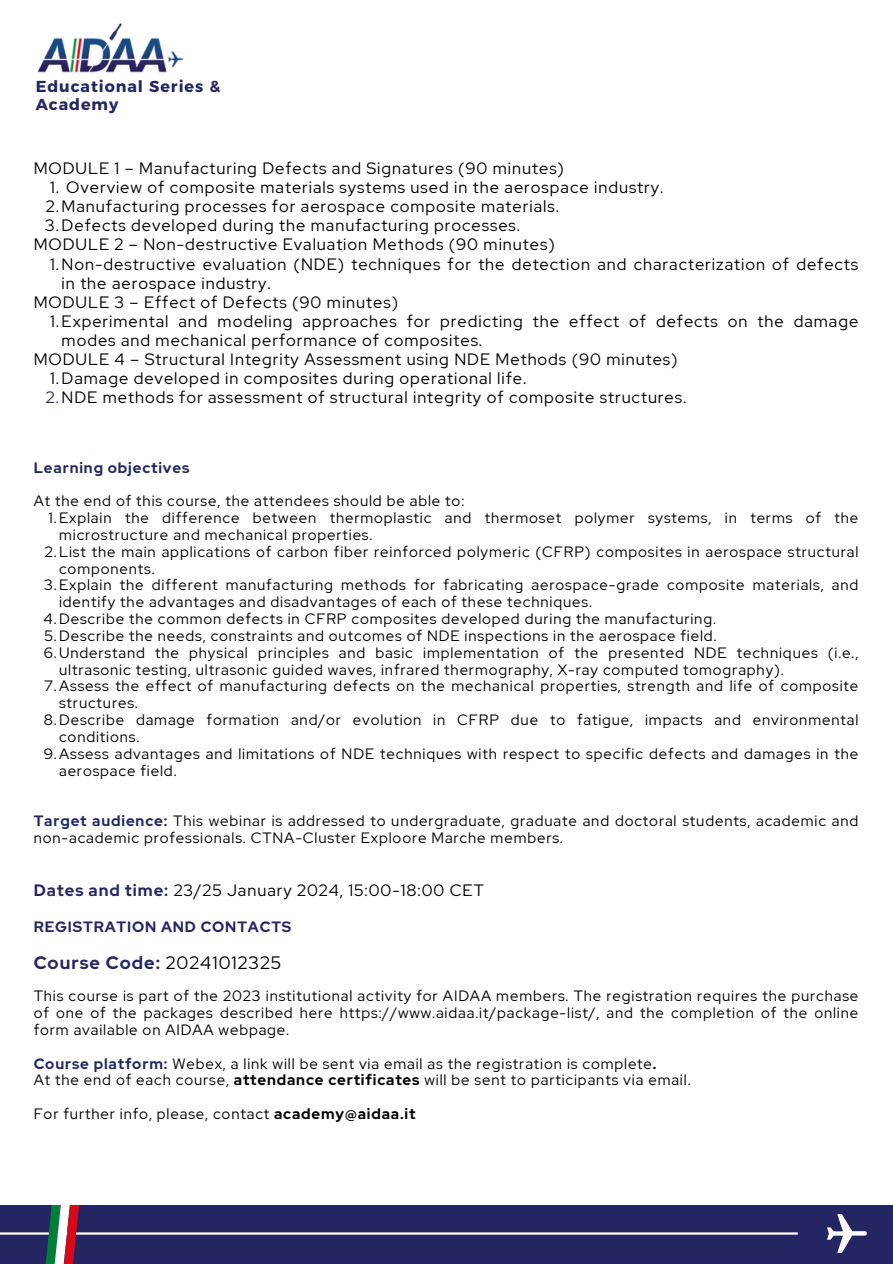
<style>
.page{position:relative;width:893px;height:1264px;background:#fff}
.page>*{position:absolute;margin:0;border:0;box-sizing:border-box;transform-origin:0 0}
.t1{font:700 18px "Red Hat Display";letter-spacing:.06em;color:#232662}
.t2{font:16.5px/19px "Red Hat Display";letter-spacing:.06em;color:#000}
.t3{font:700 15.9px/18px "Montserrat";letter-spacing:.055em;color:#232662}
.t4{font:15px/16.8px "Red Hat Display";letter-spacing:.06em;color:#000}
.t5{font:700 15px "Red Hat Display";letter-spacing:.06em;color:#232662}
.s1{color:#232662}
.s2{font-weight:700;color:#232662}
.s3{font-weight:400;color:#000}
.s4{font-weight:700}
</style>
<div class="page">
<img style="left:37px;top:23px;width:147px;height:50px">
<div style="left:0;top:1204px;width:892px;height:59px;background:#232662"></div>
<hr style="left:0;top:1232px;width:797px;height:2px;background:#fff">
<svg style="left:37px;top:1204px;width:49px;height:59px"></svg>
<svg style="left:827px;top:1214px;width:40px;height:38px"></svg>
<p class="t3" style="left:36px;top:76px;width:186px">Educational Series &amp;<br>Academy</p>
<p class="t2" style="left:34px;top:159px;width:532px">MODULE 1 – Manufacturing Defects and Signatures (90 minutes)</p>
<p class="t2" style="left:50px;top:178px;width:615px">1. Overview of composite materials systems used in the aerospace industry.</p>
<p class="t2" style="left:46px;top:197px;width:514px">2.Manufacturing processes for aerospace composite materials.</p>
<p class="t2" style="left:45px;top:216px;width:476px">3.Defects developed during the manufacturing processes.</p>
<p class="t2" style="left:34px;top:235px;width:522px">MODULE 2 – Non-destructive Evaluation Methods (90 minutes)</p>
<p class="t2" style="left:62px;top:254px;width:798px;text-indent:-12px">1.Non-destructive evaluation (NDE) techniques for the detection and characterization of defects in the aerospace industry.</p>
<p class="t2" style="left:34px;top:292px;width:366px">MODULE 3 – Effect of Defects (90 minutes)</p>
<p class="t2" style="left:62px;top:311px;width:798px;text-indent:-12px">1.Experimental and modeling approaches for predicting the effect of defects on the damage modes and mechanical performance of composites.</p>
<p class="t2" style="left:34px;top:349px;width:645px">MODULE 4 – Structural Integrity Assessment using NDE Methods (90 minutes)</p>
<p class="t2" style="left:50px;top:368px;width:477px">1.Damage developed in composites during operational life.</p>
<p class="t2" style="left:46px;top:387px;width:642px"><span class="s1">2.</span>NDE methods for assessment of structural integrity of composite structures.</p>
<p class="t5" style="left:34px;top:457px;width:157px">Learning objectives</p>
<p class="t4" style="left:34px;top:492px;width:432px">At the end of this course, the attendees should be able to:</p>
<p class="t4" style="left:59px;top:509px;width:800px;text-indent:-11px">1.Explain the difference between thermoplastic and thermoset polymer systems, in terms of the microstructure and mechanical properties.</p>
<p class="t4" style="left:59px;top:543px;width:800px;text-indent:-14px">2.List the main applications of carbon fiber reinforced polymeric (CFRP) composites in aerospace structural components.</p>
<p class="t4" style="left:59px;top:576px;width:800px;text-indent:-15px">3.Explain the different manufacturing methods for fabricating aerospace-grade composite materials, and identify the advantages and disadvantages of each of these techniques.</p>
<p class="t4" style="left:44px;top:610px;width:673px">4.Describe the common defects in CFRP composites developed during the manufacturing.</p>
<p class="t4" style="left:44px;top:627px;width:673px">5.Describe the needs, constraints and outcomes of NDE inspections in the aerospace field.</p>
<p class="t4" style="left:59px;top:644px;width:800px;text-indent:-15px">6.Understand the physical principles and basic implementation of the presented NDE techniques (i.e., ultrasonic testing, ultrasonic guided waves, infrared thermography, X-ray computed tomography).</p>
<p class="t4" style="left:59px;top:677px;width:800px;text-indent:-14px">7.Assess the effect of manufacturing defects on the mechanical properties, strength and life of composite structures.</p>
<p class="t4" style="left:59px;top:711px;width:800px;text-indent:-15px">8.Describe damage formation and/or evolution in CFRP due to fatigue, impacts and environmental conditions.</p>
<p class="t4" style="left:59px;top:745px;width:800px;text-indent:-15px">9.Assess advantages and limitations of NDE techniques with respect to specific defects and damages in the aerospace field.</p>
<p class="t4" style="left:34px;top:812px;width:826px"><span class="s2">Target audience:</span> This webinar is addressed to undergraduate, graduate and doctoral students, academic and non-academic professionals. CTNA-Cluster Exploore Marche members.</p>
<p class="t2" style="left:34px;top:880px;width:451px"><span class="s2">Dates and time:</span> 23/25 January 2024, 15:00-18:00 CET</p>
<p class="t5" style="left:34px;top:916px;width:259px">REGISTRATION AND CONTACTS</p>
<p class="t1" style="left:34px;top:950px;width:249px">Course Code: <span class="s3">20241012325</span></p>
<p class="t4" style="left:34px;top:987px;width:826px;text-align:justify">This course is part of the 2023 institutional activity for AIDAA members. The registration requires the purchase of one of the packages described here https://www.aidaa.it/package-list/, and the completion of the online form available on AIDAA webpage.</p>
<p class="t4" style="left:34px;top:1054px;width:624px"><span class="s2">Course platform:</span> Webex, a link will be sent via email as the registration is complete<span class="s4">.</span></p>
<p class="t4" style="left:34px;top:1071px;width:658px">At the end of each course, <span class="s4">attendance certificates</span> will be sent to participants via email.</p>
<p class="t4" style="left:34px;top:1105px;width:383px">For further info, please, contact <span class="s4">academy@aidaa.it</span></p>
</div>
